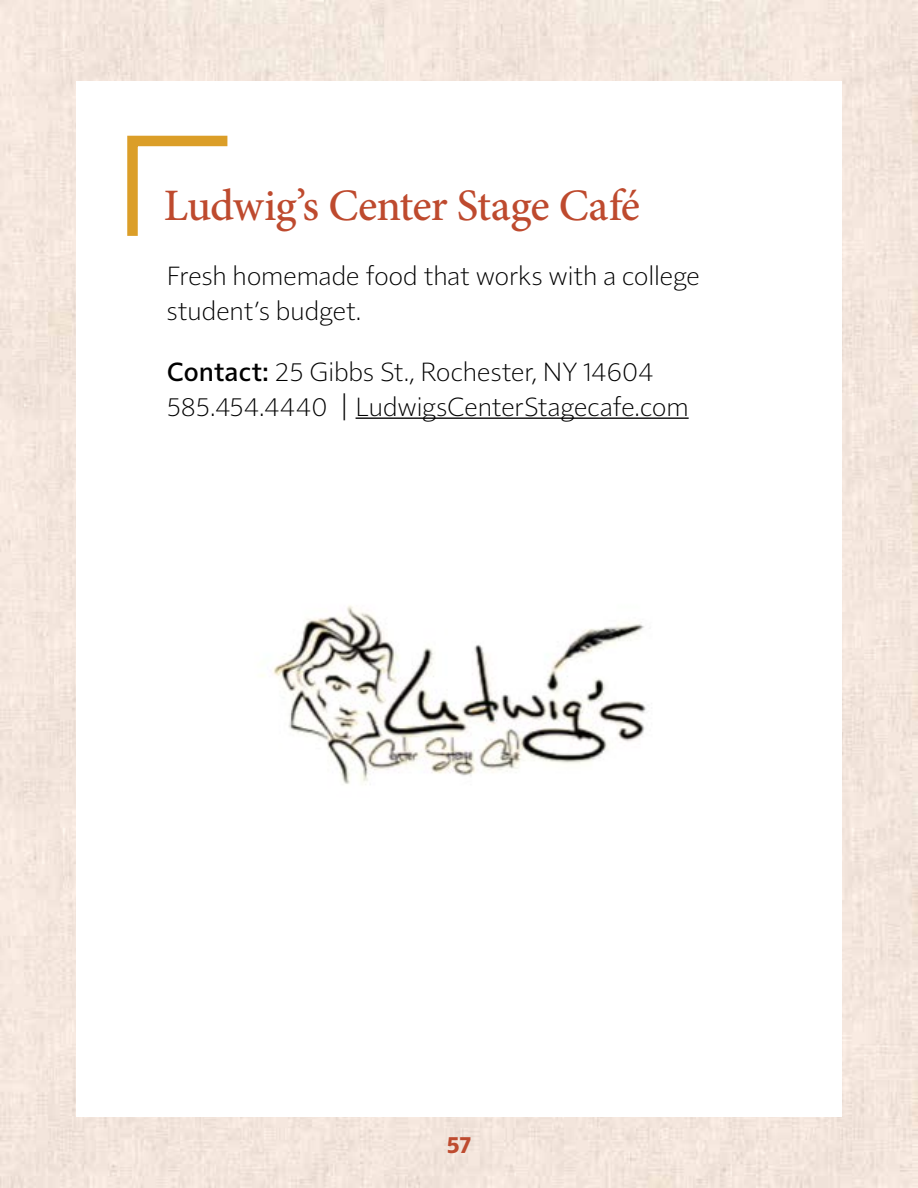
<style>
.page{position:relative;width:918px;height:1188px;background:#fff}
.page>*{position:absolute;margin:0;border:0;box-sizing:border-box;transform-origin:0 0}
.t1{font:500 45px "Minion Pro";letter-spacing:-.025em;color:#be4a2e}
.t2{font:300 27px/34.5px "Solitaire MVB Pro";color:#000}
.t3{font:700 24px "Solitaire MVB Pro";color:#be4b2f}
.s1{font-weight:500}
</style>
<div class="page">
<svg style="left:127px;top:135px;width:101px;height:101px"></svg>
<hr style="left:356px;top:417px;width:333px;height:2px;background:#000">
<img style="left:261px;top:605px;width:386px;height:180px">
<h1 class="t1" style="left:164px;top:175px;width:477px">Ludwig’s Center Stage Café</h1>
<p class="t2" style="left:167px;top:257px;width:535px">Fresh homemade food that works with a college student’s budget.</p>
<p class="t2" style="left:167px;top:353px;width:523px"><span class="s1">Contact:</span> 25 Gibbs St., Rochester, NY 14604<br>585.454.4440 | LudwigsCenterStagecafe.com</p>
<p class="t3" style="left:447px;top:1128px;width:26px">57</p>
</div>
